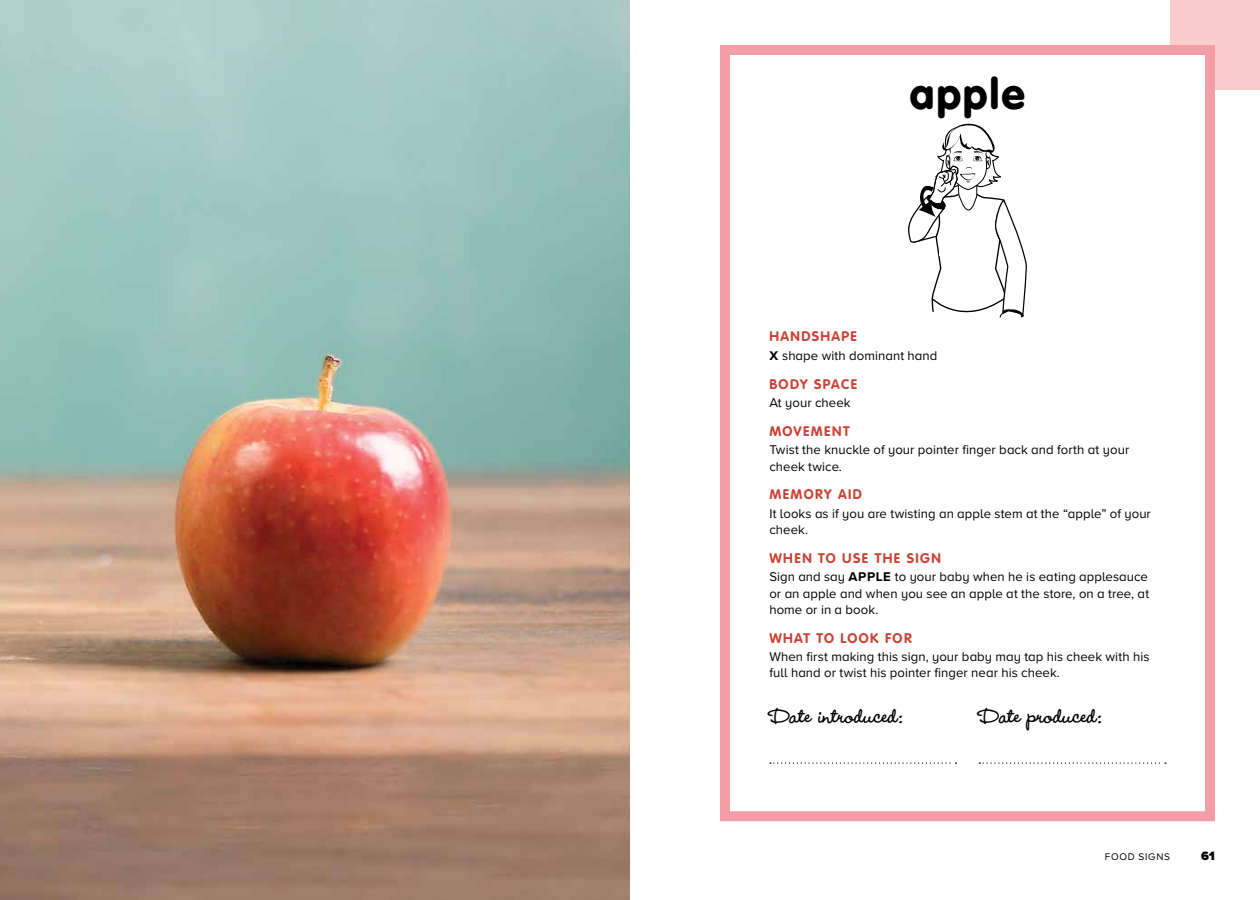
<style>
.page{position:relative;width:1260px;height:900px;background:#fff}
.page>*{position:absolute;margin:0;border:0;box-sizing:border-box;transform-origin:0 0}
.t1{font:900 42.5px "VAG Rounded Std";letter-spacing:.05em;color:#000}
.t2{font:700 27.5px "Wendy LP Std";color:#000}
.t3{font:700 13.75px "VAG Rounded Std";letter-spacing:.1em;color:#ca4236}
.t4{font:13.12px/16.2px "Proxima Nova A";letter-spacing:.005em;color:#000}
.t5{font:900 12.5px "Proxima Nova A";color:#000}
.t6{font:10px "Proxima Nova A";letter-spacing:.07em;color:#000}
.s1{font-weight:700}
</style>
<div class="page">
<div style="left:1170px;top:0;width:90px;height:90px;background:#f9ccce"></div>
<div style="left:725px;top:50px;width:485px;height:766px;background:#fff"></div>
<svg style="left:770px;top:762px;width:187px;height:2px"></svg>
<svg style="left:979px;top:762px;width:187px;height:2px"></svg>
<div style="left:720px;top:45px;width:495px;height:776px;border:10px solid #f39da6"></div>
<img style="left:0;top:0;width:630px;height:900px">
<svg style="left:908px;top:124px;width:119px;height:194px"></svg>
<h1 class="t1" style="left:910px;top:68px;width:117px">apple</h1>
<p class="t3" style="left:769px;top:329px;width:89px">HANDSHAPE</p>
<p class="t4" style="left:769px;top:347px;width:169px"><span class="s1">X</span> shape with dominant hand</p>
<p class="t3" style="left:769px;top:376px;width:89px">BODY SPACE</p>
<p class="t4" style="left:769px;top:394px;width:83px">At your cheek</p>
<p class="t3" style="left:769px;top:423px;width:82px">MOVEMENT</p>
<p class="t4" style="left:769px;top:441px;width:361px">Twist the knuckle of your pointer finger back and forth at your cheek twice.</p>
<p class="t3" style="left:769px;top:487px;width:94px">MEMORY AID</p>
<p class="t4" style="left:769px;top:505px;width:383px">It looks as if you are twisting an apple stem at the “apple” of your cheek.</p>
<p class="t3" style="left:769px;top:550px;width:173px">WHEN TO USE THE SIGN</p>
<p class="t4" style="left:769px;top:568px;width:381px;text-align:justify">Sign and say <span class="s1">APPLE</span> to your baby when he is eating applesauce or an apple and when you see an apple at the store, on a tree, at home or in a book.</p>
<p class="t3" style="left:769px;top:630px;width:144px">WHAT TO LOOK FOR</p>
<p class="t4" style="left:769px;top:648px;width:382px">When first making this sign, your baby may tap his cheek with his full hand or twist his pointer finger near his cheek.</p>
<h2 class="t2" style="left:769px;top:699px;width:135px">Date introduced:</h2>
<h2 class="t2" style="left:979px;top:699px;width:125px">Date produced:</h2>
<p class="t6" style="left:1105px;top:850px;width:67px">FOOD SIGNS</p>
<p class="t5" style="left:1201px;top:847px;width:15px">61</p>
</div>
